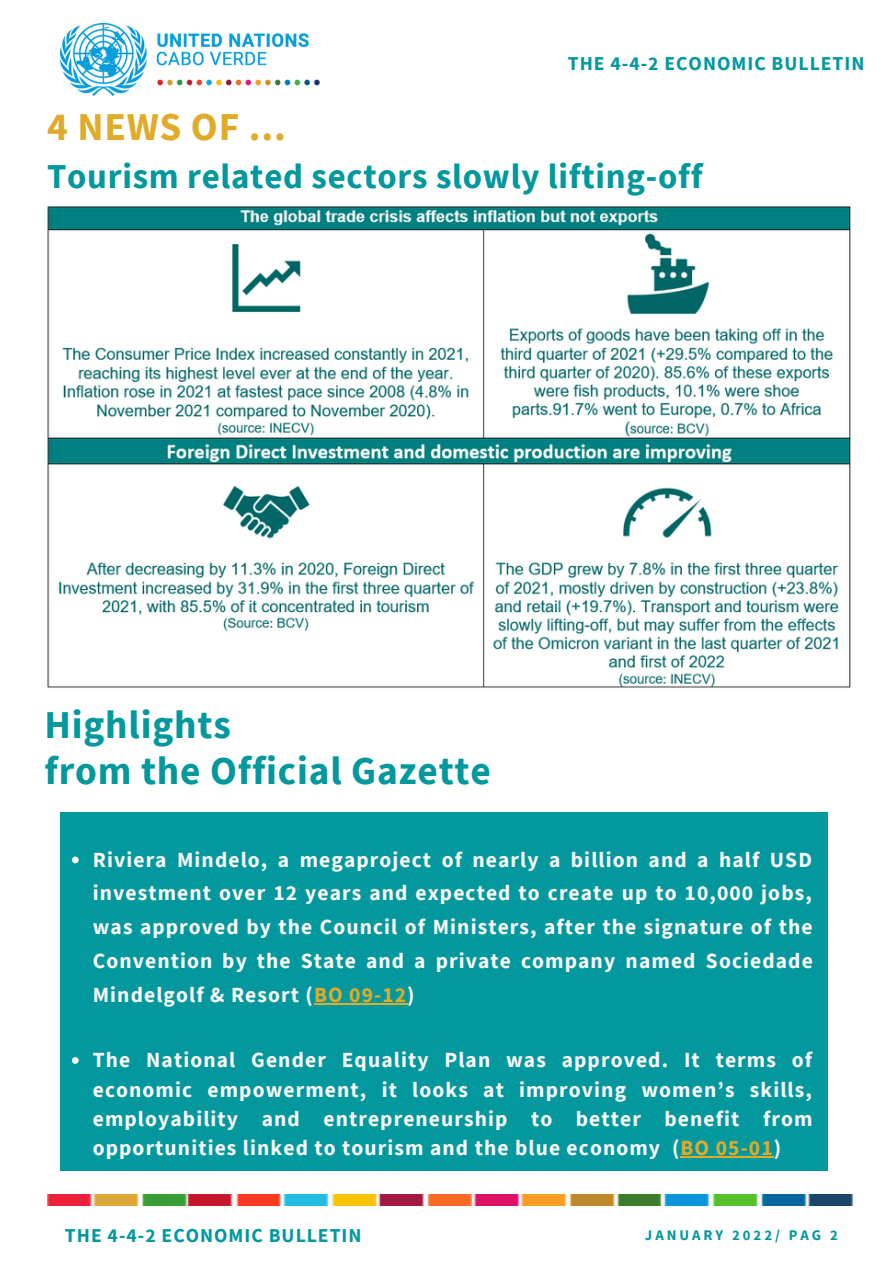
<style>
.page{position:relative;width:894px;height:1264px;background:#fff}
.page>*{position:absolute;margin:0;border:0;box-sizing:border-box;transform-origin:0 0}
.t1{font:700 39.45px "Source Sans Pro";letter-spacing:.02em;color:#03989e}
.t2{font:700 39.45px "Source Sans Pro";letter-spacing:.02em;color:#dfab29}
.t3{font:700 34.95px "Source Sans Pro";letter-spacing:.02em;color:#03989e}
.t4{font:700 21.6px/33.8px "Source Sans Pro";letter-spacing:.05em;color:#f9f9f7;text-align:justify}
.t5{font:700 19.65px "Source Sans Pro";letter-spacing:.05em;color:#03989e}
.t6{font:700 14.7px "Source Sans Pro";letter-spacing:.2em;color:#03989e}
.s1{color:#dfab29}
</style>
<div class="page">
<div style="left:60px;top:812px;width:767px;height:246px;background:#03989e"></div>
<img style="left:47px;top:1194px;width:807px;height:11px">
<img style="left:60px;top:23px;width:260px;height:72px">
<div style="left:60px;top:923px;width:767px;height:247px;background:#03989e"></div>
<img style="left:47px;top:206px;width:804px;height:482px">
<svg style="left:72px;top:856px;width:7px;height:7px"></svg>
<hr style="left:314px;top:1003px;width:81px;height:1px;background:#dfab29">
<svg style="left:395px;top:1003px;width:12px;height:1px"></svg>
<svg style="left:72px;top:1057px;width:7px;height:6px"></svg>
<hr style="left:680px;top:1156px;width:93px;height:1px;background:#dfab29">
<p class="t2" style="left:47px;top:101px;width:240px">4 NEWS OF ...</p>
<p class="t5" style="left:567px;top:51px;width:298px">THE 4-4-2 ECONOMIC BULLETIN</p>
<p class="t3" style="left:47px;top:153px;width:657px">Tourism related sectors slowly lifting-off</p>
<p class="t1" style="left:44px;top:699px;width:188px">Highlights</p>
<p class="t1" style="left:44px;top:745px;width:448px">from the Official Gazette</p>
<p class="t4" style="left:93px;top:842px;width:721px">Riviera Mindelo, a megaproject of nearly a billion and a half USD investment over 12 years and expected to create up to 10,000 jobs, was approved by the Council of Ministers, after the signature of the Convention by the State and a private company named Sociedade Mindelgolf &amp; Resort (<span class="s1">BO 09-12</span>)</p>
<p class="t4" style="left:93px;top:1044px;width:721px;line-height:29.2px">The National Gender Equality Plan was approved. It terms of economic empowerment, it looks at improving women’s skills, employability and entrepreneurship to better benefit from opportunities linked to tourism and the blue economy (<span class="s1">BO 05-01</span>)</p>
<p class="t5" style="left:65px;top:1222px;width:298px">THE 4-4-2 ECONOMIC BULLETIN</p>
<p class="t6" style="left:644px;top:1225px;width:194px">JANUARY 2022/ PAG 2</p>
</div>
